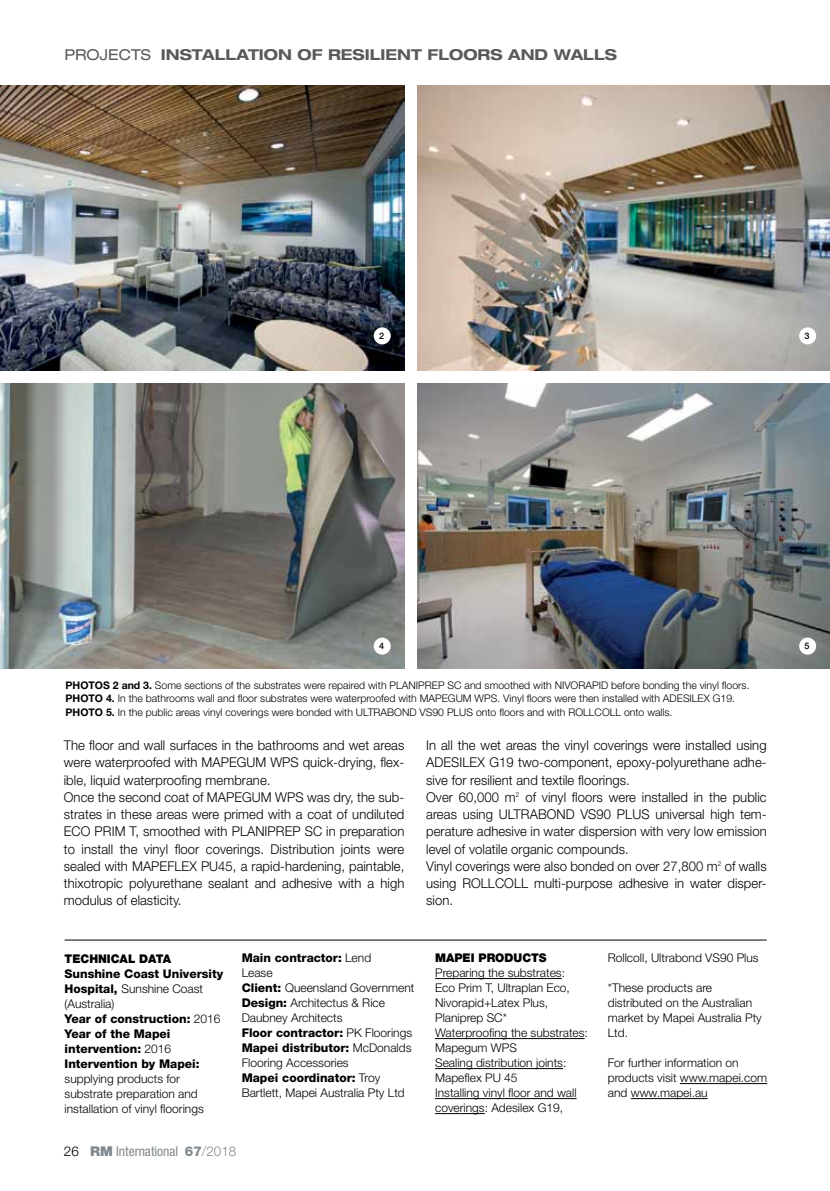
<style>
.page{position:relative;width:830px;height:1191px;background:#fff}
.page>*{position:absolute;margin:0;border:0;box-sizing:border-box;transform-origin:0 0}
.t1{font:700 expanded 15px "Helvetica Neue LT Std";color:#58595b}
.t2{font:300 13.5px/17.2px "Helvetica Neue LT Std";letter-spacing:.005em;color:#000}
.t3{font:condensed 13.5px "Helvetica Neue LT Std";color:#81898e}
.t4{font:300 12px/15px "Helvetica Neue LT Std";color:#000}
.t5{font:800 12px/15px "Helvetica Neue LT Std";color:#000}
.t6{font:900 12px "Helvetica Neue LT Std";color:#000}
.t7{font:300 10.5px "Helvetica Neue LT Std";color:#000}
.t8{font:500 9px "Helvetica Neue LT Std";color:#000}
.s1{font-weight:400}
.s2{font-weight:700}
.s3{font-weight:300}
.s4{font-weight:800}
.s5{font-weight:300;font-stretch:normal;color:#000}
.s6{font-weight:900;font-stretch:normal}
.s7{font-weight:800;font-stretch:normal}
.s8{font-weight:300;font-stretch:normal}
</style>
<div class="page">
<img style="left:0;top:86px;width:404px;height:285px">
<img style="left:0;top:383px;width:404px;height:285px">
<img style="left:417px;top:86px;width:412px;height:285px">
<img style="left:417px;top:383px;width:412px;height:285px">
<div style="left:373px;top:327px;width:17px;height:17px;background:#fff;border-radius:50%"></div>
<div style="left:373px;top:637px;width:17px;height:17px;background:#fff;border-radius:50%"></div>
<div style="left:798px;top:327px;width:17px;height:17px;background:#fff;border-radius:50%"></div>
<div style="left:798px;top:637px;width:17px;height:17px;background:#fff;border-radius:50%"></div>
<hr style="left:435px;top:978px;width:126px;height:1px;background:#000">
<hr style="left:435px;top:1038px;width:149px;height:1px;background:#000">
<hr style="left:435px;top:1068px;width:127px;height:1px;background:#000">
<hr style="left:435px;top:1098px;width:141px;height:1px;background:#000">
<hr style="left:435px;top:1113px;width:49px;height:1px;background:#000">
<hr style="left:679px;top:1083px;width:87px;height:1px;background:#000">
<hr style="left:630px;top:1098px;width:77px;height:1px;background:#000">
<hr style="left:65px;top:939px;width:701px;height:1px;background:#000">
<p class="t1" style="left:64px;top:45px;width:554px"><span class="s1">PROJECTS</span> INSTALLATION OF RESILIENT FLOORS AND WALLS</p>
<p class="t8" style="left:379px;top:330px;width:7px">2</p>
<p class="t8" style="left:804px;top:330px;width:7px">3</p>
<p class="t8" style="left:379px;top:641px;width:7px">4</p>
<p class="t7" style="left:66px;top:678px;width:337px"><span class="s2">PHOTOS 2 and 3.</span> Some sections of the substrates were repaired with PLANI</p>
<p class="t7" style="left:418px;top:678px;width:144px">PREP SC and smoothed with NIVORA</p>
<p class="t7" style="left:591px;top:678px;width:159px">PID before bonding the vinyl floors.</p>
<p class="t7" style="left:66px;top:692px;width:384px"><span class="s2">PHOTO 4.</span> In the bathrooms wall and floor substrates were waterproofed with MAPEGUM</p>
<p class="t7" style="left:474px;top:692px;width:195px">WPS. Vinyl floors were then installed with ADESILE</p>
<p class="t7" style="left:703px;top:692px;width:33px">X G19.</p>
<p class="t7" style="left:66px;top:705px;width:298px"><span class="s2">PHOTO 5.</span> In the public areas vinyl coverings were bonded with ULTRABOND</p>
<p class="t7" style="left:419px;top:705px;width:42px">VS90 PLUS</p>
<p class="t7" style="left:476px;top:705px;width:100px">onto floors and with ROLLCOLL</p>
<p class="t7" style="left:623px;top:705px;width:50px">onto walls.</p>
<p class="t2" style="left:64px;top:736px;width:342px">The floor and wall surfaces in the bathrooms and wet areas were waterproofed with MAPEGUM</p>
<p class="t2" style="left:64px;top:753px;width:342px;text-indent:206px">WPS quick-drying, flex&shy;ible, liquid waterproofing membrane.<br>Once the second coat of MAPEGUM</p>
<p class="t2" style="left:64px;top:788px;width:342px;text-align:justify;text-indent:211px">WPS was dry, the sub&shy;strates in these areas were primed with a coat of undiluted ECO</p>
<p class="t2" style="left:64px;top:822px;width:342px;text-align:justify;text-indent:204px">PREP SC in preparation to install the vinyl floor coverings. Distribution joints were sealed with MAPEFLE</p>
<p class="t2" style="left:95px;top:822px;width:17px">PRIM</p>
<p class="t2" style="left:129px;top:822px;width:118px">T, smoothed with PLANI</p>
<p class="t2" style="left:64px;top:857px;width:342px;text-align:justify;text-indent:125px">X PU45, a rapid-hardening, paintable, thixotropic polyurethane sealant and adhesive with a high modulus of elasticity.</p>
<p class="t2" style="left:426px;top:736px;width:342px">In all the wet areas the vinyl coverings were installed using<br>ADESILE</p>
<p class="t2" style="left:426px;top:753px;width:342px;text-indent:51px">X G19 two-component, epoxy-polyurethane adhe&shy;sive for resilient and textile floorings.<br>Over 60,000 m<sup>2</sup> of vinyl floors were installed in the public areas using ULTRABOND</p>
<p class="t2" style="left:580px;top:805px;width:54px">VS90 PLUS</p>
<p class="t2" style="left:426px;top:805px;width:342px;text-indent:229px">universal high tem&shy;perature adhesive in water dispersion with very low emission level of volatile organic compounds.<br>Vinyl coverings were also bonded on over 27,800 m<sup>2</sup> of walls using ROLLCOLL</p>
<p class="t2" style="left:534px;top:874px;width:234px">multi-purpose adhesive in water disper-</p>
<p class="t2" style="left:426px;top:891px;width:28px">sion.</p>
<p class="t6" style="left:65px;top:952px;width:108px">TECHNICAL DATA</p>
<p class="t5" style="left:65px;top:966px;width:160px">Sunshine Coast University<br>Hospital, <span class="s3">Sunshine Coast (Australia)<br></span>Year of construction: <span class="s3">2016<br></span>Year of the Mapei intervention: <span class="s3">2016<br></span>Intervention by Mapei:</p>
<p class="t4" style="left:65px;top:1071px;width:141px">supplying products for substrate preparation and installation of vinyl floorings</p>
<p class="t6" style="left:435px;top:951px;width:113px">MAPEI PRODUCTS</p>
<p class="t4" style="left:435px;top:965px;width:154px">Preparing the substrates:<br>Eco Prim T, Ultraplan Eco,<br>Nivorapid+Latex Plus,<br>Planiprep SC*<br>Waterproofing the substrates:<br>Mapegum WPS<br>Sealing distribution joints:<br>Mapeflex PU 45<br>Installing vinyl floor and wall coverings: Adesilex G19,</p>
<p class="t4" style="left:241px;top:950px;width:174px"><span class="s4">Main contractor:</span> Lend<br>Lease<br><span class="s4">Client:</span> Queensland Government<br><span class="s4">Design:</span> Architectus &amp; Rice<br>Daubney Architects<br><span class="s4">Floor contractor:</span> PK Floorings<br><span class="s4">Mapei distributor:</span> McDonalds<br>Flooring Accessories<br><span class="s4">Mapei coordinator:</span> Troy<br>Bartlett, Mapei Australia Pty Ltd</p>
<p class="t4" style="left:607px;top:950px;width:152px">Rollcoll, Ultrabond VS90 Plus</p>
<p class="t4" style="left:607px;top:980px;width:155px">*These products are distributed on the Australian market by Mapei Australia Pty<br>Ltd.</p>
<p class="t4" style="left:607px;top:1055px;width:161px">For further information on products visit www.mapei.com and www.mapei.au</p>
<p class="t3" style="left:64px;top:1143px;width:174px"><span class="s5">26</span> <span class="s6">RM</span> International <span class="s7">67</span><span class="s8">/2018</span></p>
<p class="t8" style="left:804px;top:641px;width:7px">5</p>
</div>
